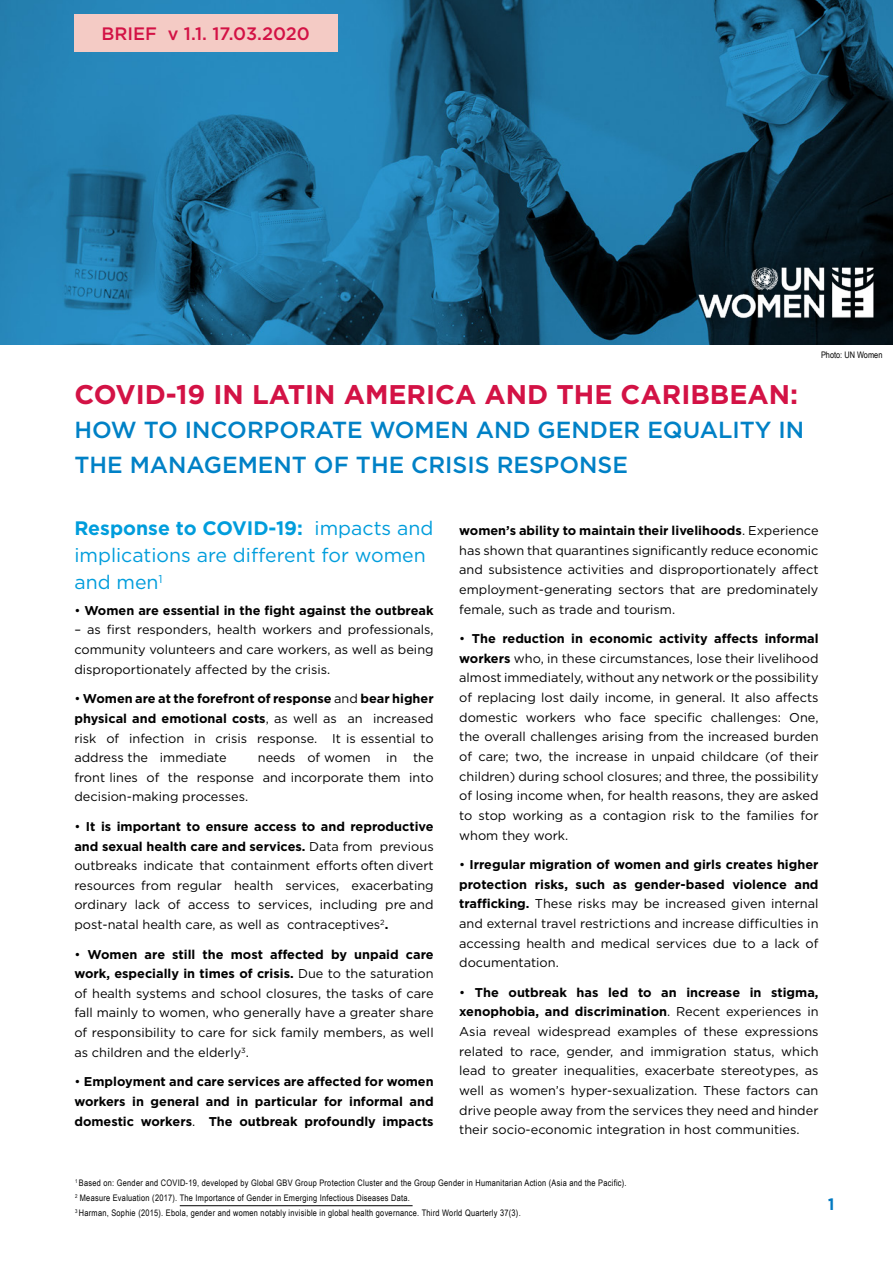
<style>
.page{position:relative;width:893px;height:1263px;background:#fff}
.page>*{position:absolute;margin:0;border:0;box-sizing:border-box;transform-origin:0 0}
.t1{font:700 27px "Gotham";color:#d31245}
.t2{font:500 23.25px/34.5px "Gotham";color:#0081c6}
.t3{font:19.5px/27px "Gotham";color:#009ddc}
.t4{font:500 18px "Gotham";color:#d31245}
.t5{font:700 16.5px "Gotham Narrow";color:#0079c1}
.t6{font:12.75px/19.6px "Gotham";color:#000;text-align:justify}
.t7{font:700 12.75px/19.6px "Gotham";color:#000;text-align:justify}
.t8{font:9px/15px "Arial Narrow";letter-spacing:.03em;color:#000}
.t9{font:9px "Arial Narrow";color:#000}
.s1{font-weight:700}
.s2{font-weight:400}
</style>
<div class="page">
<img style="left:0;top:0;width:893px;height:344px">
<div style="left:74px;top:14px;width:264px;height:38px;background:#f4cbc5"></div>
<hr style="left:180px;top:1205px;width:233px;height:1px;background:#000">
<img style="left:696px;top:266px;width:179px;height:79px">
<h3 class="t4" style="left:101px;top:22px;width:210px">BRIEF v 1.1. 17.03.2020</h3>
<h1 class="t1" style="left:74px;top:376px;width:725px">COVID-19 IN LATIN AMERICA AND THE CARIBBEAN:</h1>
<h2 class="t2" style="left:74px;top:412px;width:731px">HOW TO INCORPORATE WOMEN AND GENDER EQUALITY IN<br>THE MANAGEMENT OF THE CRISIS RESPONSE</h2>
<p class="t9" style="left:821px;top:349px;width:63px">Photo: UN Women</p>
<h3 class="t3" style="left:74px;top:514px;width:360px"><span class="s1">Response to COVID-19:</span> impacts and implications are different for women and men<sup>1</sup></h3>
<p class="t7" style="left:74px;top:600px;width:361px"><span class="s2">•</span> Women are essential in the fight against the outbreak</p>
<p class="t6" style="left:74px;top:620px;width:361px">– as first responders, health workers and professionals, community volunteers and care workers, as well as being disproportionately affected by the crisis.</p>
<p class="t6" style="left:74px;top:689px;width:361px">• <span class="s1">Women are at the forefront of response</span> and <span class="s1">bear higher physical and emotional costs</span>, as well as an increased risk of infection in crisis response. It is essential to address the immediate</p>
<p class="t6" style="left:74px;top:747px;width:361px;text-indent:183px">needs of women in the front lines of the response and incorporate them into decision-making processes.</p>
<p class="t6" style="left:74px;top:816px;width:361px">• <span class="s1">It is important to ensure access to and reproductive and sexual health care and services.</span> Data from previous outbreaks indicate that containment efforts often divert resources from regular health services, exacerbating ordinary lack of access to services, including pre and post-natal health care, as well as contraceptives<sup>2</sup><span class="s1">.</span></p>
<p class="t6" style="left:74px;top:944px;width:361px">• <span class="s1">Women are still the most affected by unpaid care work, especially in times of crisis.</span> Due to the saturation of health systems and school closures, the tasks of care fall mainly to women, who generally have a greater share of responsibility to care for sick family members, as well as children and the elderly<sup>3</sup>.</p>
<p class="t7" style="left:74px;top:1072px;width:361px"><span class="s2">•</span> Employment and care services are affected for women workers in general and in particular for informal and domestic workers<span class="s2">.</span> The outbreak profoundly impacts</p>
<p class="t6" style="left:459px;top:521px;width:361px"><span class="s1">women’s ability to maintain their livelihoods</span>. Experience has shown that quarantines significantly reduce economic and subsistence activities and disproportionately affect employment-generating sectors that are predominately female, such as trade and tourism.</p>
<p class="t6" style="left:459px;top:629px;width:361px">• <span class="s1">The reduction in economic activity affects informal workers</span> who, in these circumstances, lose their livelihood almost immediately, without any network or the possibility of replacing lost daily income, in general. It also affects domestic workers who face specific challenges: One, the overall challenges arising from the increased burden of care; two, the increase in unpaid childcare (of their children) during school closures; and three, the possibility of losing income when, for health reasons, they are asked to stop working as a contagion risk to the families for whom they work.</p>
<p class="t6" style="left:459px;top:854px;width:361px">• <span class="s1">Irregular migration of women and girls creates higher protection risks, such as gender-based violence and trafficking.</span> These risks may be increased given internal and external travel restrictions and increase difficulties in accessing health and medical services due to a lack of documentation.</p>
<p class="t6" style="left:459px;top:982px;width:361px">• <span class="s1">The outbreak has led to an increase in stigma, xenophobia, and discrimination</span>. Recent experiences in Asia reveal widespread examples of these expressions related to race, gender, and immigration status, which lead to greater inequalities, exacerbate stereotypes, as well as women’s hyper-sexualization. These factors can drive people away from the services they need and hinder their socio-economic integration in host communities.</p>
<p class="t8" style="left:75px;top:1175px;width:553px"><sup>1</sup> Based on: Gender and COVID-19, developed by Global GBV Group Protection Cluster and the Group Gender in Humanitarian Action (Asia and the Pacific).<br><sup>2</sup> Measure Evaluation (2017). The Importance of Gender in Emerging Infectious Diseases Data.<br><sup>3</sup> Harman, Sophie (2015). Ebola, gender and women notably invisible in global health governance. Third World Quarterly 37(3).</p>
<p class="t5" style="left:828px;top:1194px;width:8px">1</p>
</div>
